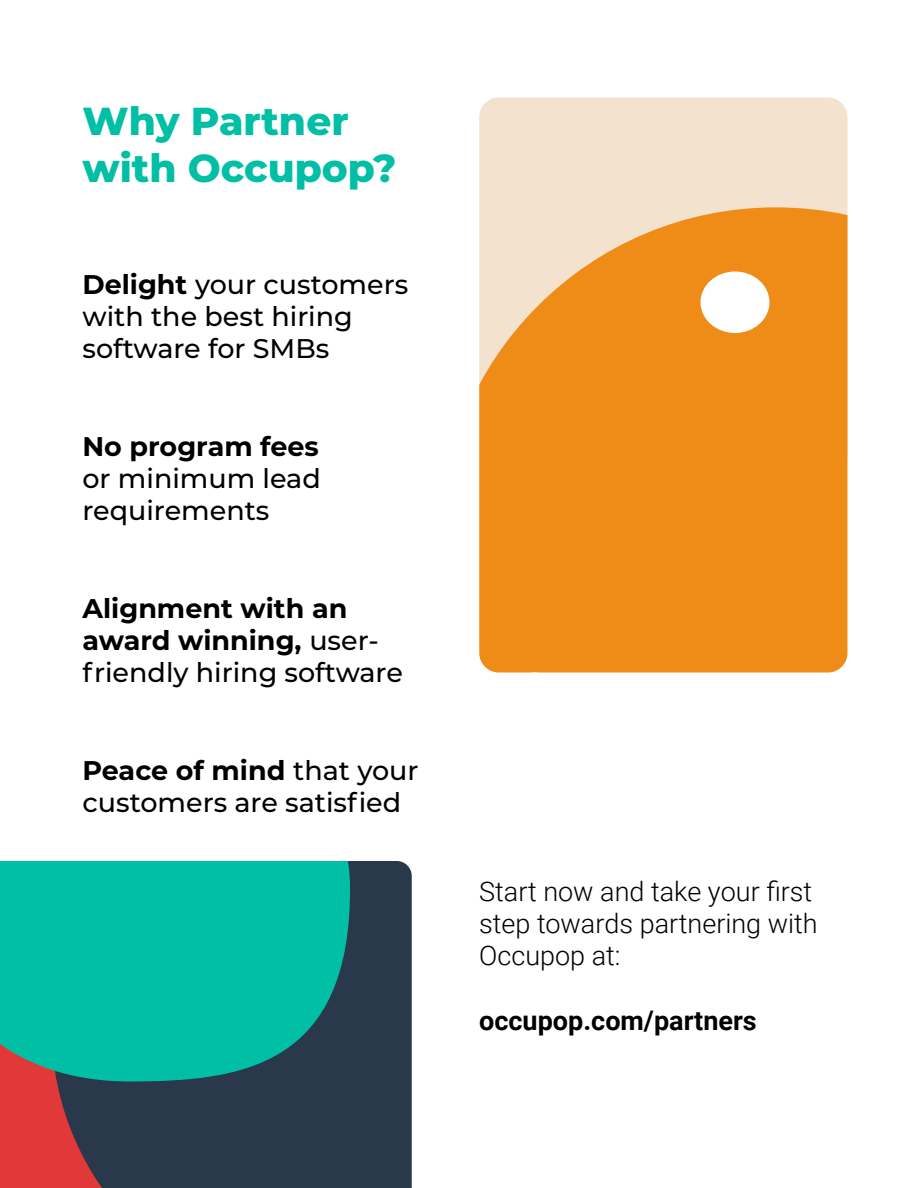
<style>
.page{position:relative;width:918px;height:1188px;background:#fff}
.page>*{position:absolute;margin:0;border:0;box-sizing:border-box;transform-origin:0 0}
.body_text{font:800 39px/46.8px "Montserrat";color:#00bfa5}
.body{font:500 27px/32.4px "Montserrat";color:#000}
.body_text-2{font:300 27px/32.4px "Roboto";color:#000}
.body-2{font:700 27px/32.4px "Montserrat";color:#000}
.body_text-3{font:700 27px "Roboto";color:#000}
.s1{font-weight:700}
.s2{font-weight:500}
</style>
<div class="page">
<div style="left:0;top:1082px;width:52px;height:106px;background:#e13939"></div>
<div style="left:52px;top:861px;width:360px;height:327px;background:#29384a"></div>
<svg style="left:0;top:861px;width:351px;height:221px;background:#07b19b"></svg>
<div style="left:479px;top:98px;width:369px;height:109px;background:#f2e2ce"></div>
<svg style="left:479px;top:207px;width:369px;height:466px;background:#ef942a"></svg>
<div style="left:700px;top:272px;width:70px;height:61px;background:#fff;border-radius:50%"></div>
<p class="body_text" style="left:82px;top:96px;width:316px">Why Partner with Occupop?</p>
<p class="body" style="left:82px;top:267px;width:327px"><span class="s1">Delight</span> your customers with the best hiring software for SMBs</p>
<p class="body" style="left:82px;top:429px;width:240px;text-align:justify"><span class="s1">No program fees </span>or minimum lead requirements</p>
<p class="body-2" style="left:82px;top:591px;width:322px">Alignment with an award winning, <span class="s2">user&shy;friendly hiring software</span></p>
<p class="body" style="left:82px;top:753px;width:338px"><span class="s1">Peace of mind</span> that your customers are satisfied</p>
<p class="body_text-2" style="left:479px;top:874px;width:340px">Start now and take your first step towards partnering with</p>
<p class="body_text-2" style="left:479px;top:939px;width:143px">Occupop at:</p>
<p class="body_text-3" style="left:479px;top:1002px;width:279px">occupop.com/partners</p>
</div>
